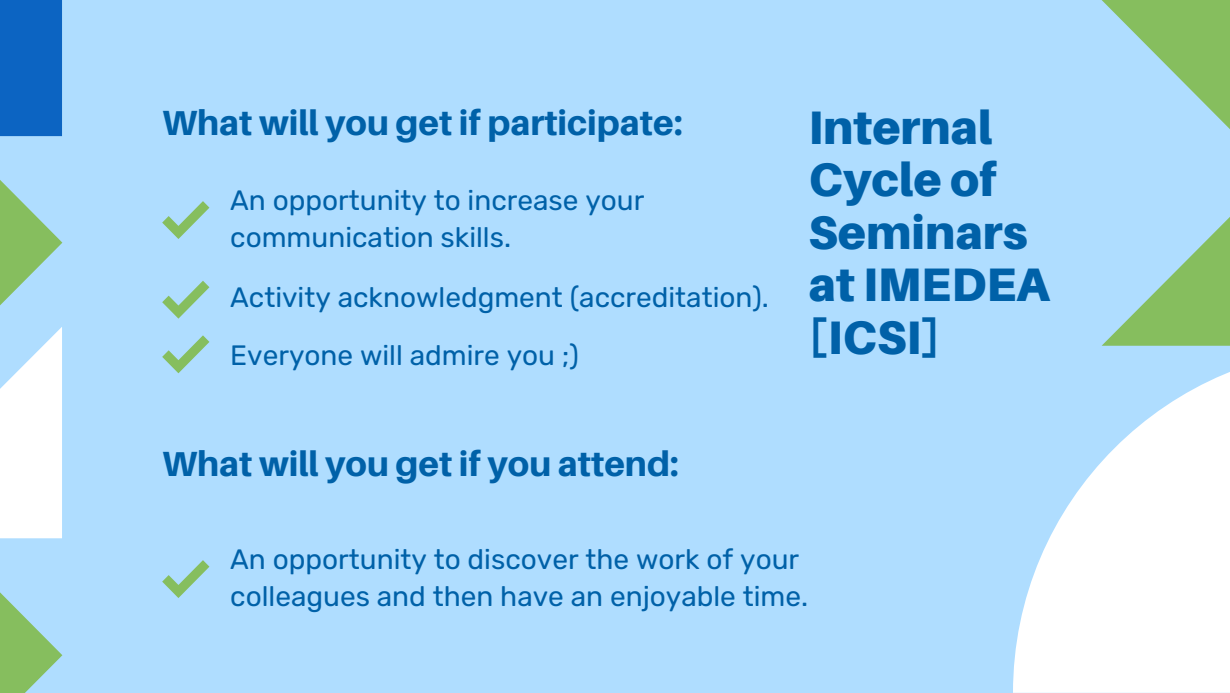
<style>
.page{position:relative;width:1230px;height:693px;background:#afddff}
.page>*{position:absolute;margin:0;border:0;box-sizing:border-box;transform-origin:0 0}
.t1{font:900 47px/52.5px "Aileron";color:#0061a8}
.t2{font:800 35px "Aileron";color:#0061a8}
.t3{font:28px/37.5px "Rubik";color:#0061a8}
</style>
<div class="page">
<svg style="left:1102px;top:0;width:128px;height:346px"></svg>
<svg style="left:1013px;top:372px;width:217px;height:321px;fill:#fff"></svg>
<svg style="left:0;top:0;width:62px;height:538px"></svg>
<svg style="left:0;top:592px;width:62px;height:101px"></svg>
<svg style="left:162px;top:201px;width:47px;height:38px"></svg>
<svg style="left:162px;top:281px;width:47px;height:38px"></svg>
<svg style="left:162px;top:335px;width:47px;height:38px"></svg>
<svg style="left:162px;top:560px;width:47px;height:38px"></svg>
<p class="t2" style="left:162px;top:101px;width:522px">What will you get if participate:</p>
<h1 class="t1" style="left:809px;top:100px;width:243px">Internal<br>Cycle of<br>Seminars at IMEDEA [ICSI]</h1>
<p class="t3" style="left:230px;top:181px;width:416px">An opportunity to increase your communication skills.</p>
<p class="t3" style="left:230px;top:268px;width:540px;line-height:58.3px">Activity acknowledgment (accreditation).<br>Everyone will admire you ;)</p>
<p class="t2" style="left:162px;top:442px;width:518px">What will you get if you attend:</p>
<p class="t3" style="left:230px;top:540px;width:579px">An opportunity to discover the work of your colleagues and then have an enjoyable time.</p>
</div>
